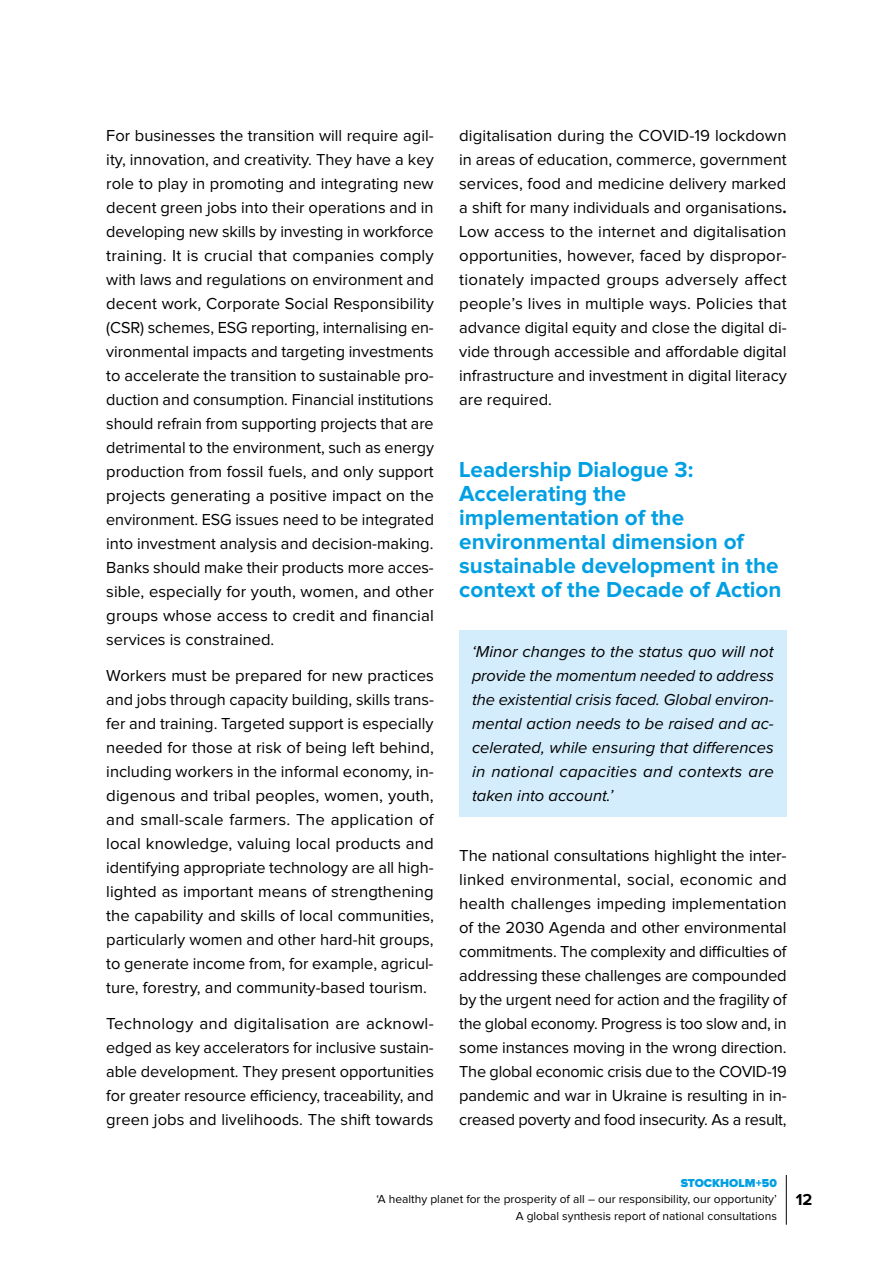
<style>
.page{position:relative;width:893px;height:1263px;background:#fff}
.page>*{position:absolute;margin:0;border:0;box-sizing:border-box;transform-origin:0 0}
.t1{font:700 22.5px/24px "Proxima Nova";color:#009fe3}
.t2{font:16.5px/24px "Proxima Nova";color:#000;text-align:justify}
.t3{font:italic 16.5px/24px "Proxima Nova";letter-spacing:.015em;color:#000;text-align:justify}
.t4{font:700 16.5px "Proxima Nova";color:#000}
.t5{font:12px/16.5px "Proxima Nova";color:#000;text-align:right}
.t6{font:900 12px "Proxima Nova";color:#009fe3}
.s1{font-weight:700}
</style>
<div class="page">
<hr style="left:786px;top:1175px;width:1px;height:50px;background:#000">
<div style="left:459px;top:631px;width:328px;height:186px;background:#d4edfc"></div>
<p class="t2" style="left:106px;top:124px;width:329px">For businesses the transition will require agil&shy;ity, innovation, and creativity. They have a key role to play in promoting and integrating new decent green jobs into their operations and in developing new skills by investing in workforce training. It is crucial that companies comply with laws and regulations on environment and decent work, Corporate Social Responsibility (CSR) schemes, ESG reporting, internalising en&shy;vironmental impacts and targeting investments to accelerate the transition to sustainable pro&shy;duction and consumption. Financial institutions should refrain from supporting projects that are detrimental to the environment, such as energy production from fossil fuels, and only support projects generating a positive impact on the environment. ESG issues need to be integrated into investment analysis and decision-making.<br>Banks should make their products more acces&shy;sible, especially for youth, women, and other groups whose access to credit and financial services is constrained.</p>
<p class="t2" style="left:106px;top:664px;width:329px">Workers must be prepared for new practices and jobs through capacity building, skills trans&shy;fer and training. Targeted support is especially needed for those at risk of being left behind, including workers in the informal economy, in&shy;digenous and tribal peoples, women, youth, and small-scale farmers. The application of local knowledge, valuing local products and identifying appropriate technology are all high&shy;lighted as important means of strengthening the capability and skills of local communities, particularly women and other hard-hit groups, to generate income from, for example, agricul&shy;ture, forestry, and community-based tourism.</p>
<p class="t2" style="left:106px;top:1012px;width:329px">Technology and digitalisation are acknowl&shy;edged as key accelerators for inclusive sustain&shy;able development. They present opportunities for greater resource efficiency, traceability, and green jobs and livelihoods. The shift towards</p>
<p class="t2" style="left:459px;top:124px;width:329px">digitalisation during the COVID-19 lockdown in areas of education, commerce, government services, food and medicine delivery marked a shift for many individuals and organisations<span class="s1">.<br></span>Low access to the internet and digitalisation opportunities, however, faced by dispropor&shy;tionately impacted groups adversely affect people’s lives in multiple ways. Policies that advance digital equity and close the digital di&shy;vide through accessible and affordable digital infrastructure and investment in digital literacy are required.</p>
<h1 class="t1" style="left:459px;top:458px;width:324px">Leadership Dialogue 3:<br>Accelerating the implementation of the environmental dimension of sustainable development in the context of the Decade of Action</h1>
<p class="t3" style="left:472px;top:638px;width:304px">‘Minor changes to the status quo will not provide the momentum needed to address the existential crisis faced. Global environ&shy;mental action needs to be raised and ac&shy;celerated, while ensuring that differences in national capacities and contexts are taken into account.’</p>
<p class="t2" style="left:459px;top:844px;width:329px">The national consultations highlight the inter&shy;linked environmental, social, economic and health challenges impeding implementation of the 2030 Agenda and other environmental commitments. The complexity and difficulties of addressing these challenges are compounded by the urgent need for action and the fragility of the global economy. Progress is too slow and, in some instances moving in the wrong direction.<br>The global economic crisis due to the COVID-19 pandemic and war in Ukraine is resulting in in&shy;creased poverty and food insecurity. As a result,</p>
<p class="t6" style="left:681px;top:1177px;width:98px">STOCKHOLM+50</p>
<p class="t5" style="left:376px;top:1192px;width:402px">‘A healthy planet for the prosperity of all – our responsibility, our opportunity’<br>A global synthesis report of national consultations</p>
<p class="t4" style="left:796px;top:1192px;width:18px">12</p>
</div>
